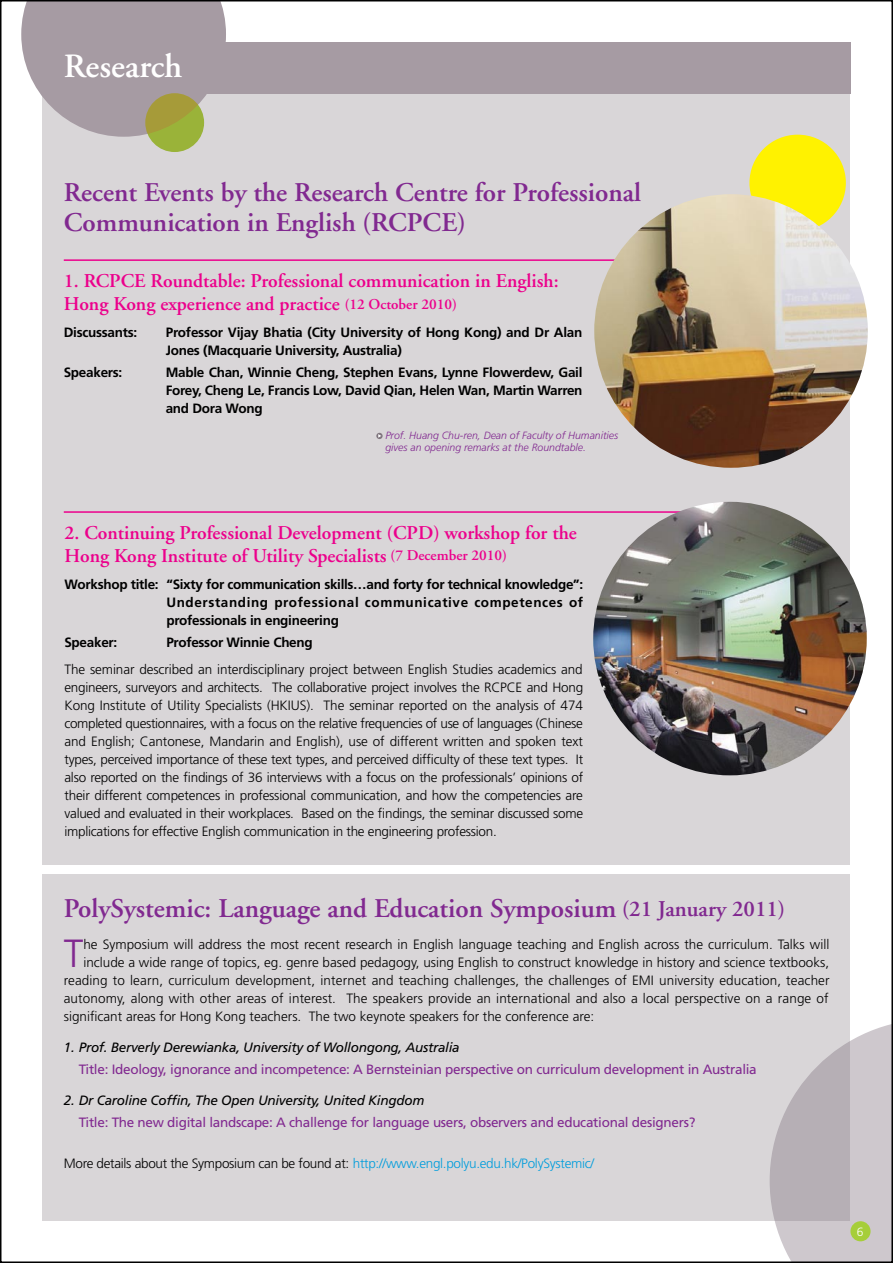
<style>
.page{position:relative;width:893px;height:1263px;background:#fff}
.page>*{position:absolute;margin:0;border:0;box-sizing:border-box;transform-origin:0 0}
.t1{font:300 39.3px "Frutiger";color:#812990}
.t2{font:600 33.9px "Adobe Garamond";color:#fff}
.t3{font:600 27px/30px "Adobe Garamond";color:#812990}
.t4{font:600 19.5px/23.4px "Adobe Garamond";color:#ec008c}
.t5{font:300 13.5px/18px "Frutiger";color:#000;text-align:justify}
.t6{font:700 13.5px/18px "Frutiger";letter-spacing:-.02em;color:#000;text-align:justify}
.t7{font:13.5px "Frutiger";letter-spacing:-.02em;color:#812990}
.t8{font:italic 13.5px "Frutiger";letter-spacing:-.02em;color:#000}
.t9{font:300 13.5px "Frutiger";letter-spacing:-.02em;color:#009ddc}
.t10{font:300 12px "Frutiger";color:#fff}
.t11{font:italic 300 10.5px/12px "Frutiger";color:#812990}
.s1{font-size:15px}
.s2{font-size:22.5px}
.s3{color:#000}
</style>
<div class="page">
<div style="left:43px;top:43px;width:807px;height:1177px;background:#d9d6d8"></div>
<svg style="left:21px;top:3px;width:205px;height:134px"></svg>
<div style="left:81px;top:43px;width:769px;height:51px;background:#a69ba3"></div>
<svg style="left:145px;top:93px;width:59px;height:59px;background:#a0a73a"></svg>
<svg style="left:376px;top:433px;width:7px;height:6px"></svg>
<hr style="left:64px;top:259px;width:577px;height:2px;background:#ec008c">
<hr style="left:64px;top:511px;width:683px;height:2px;background:#ec008c">
<img style="left:593px;top:502px;width:274px;height:273px;border-radius:50%">
<div style="left:749px;top:135px;width:97px;height:96px;background:#fff200;border-radius:50%"></div>
<img style="left:594px;top:194px;width:274px;height:274px;border-radius:50%">
<div style="left:43px;top:865px;width:807px;height:9px;background:#fff"></div>
<svg style="left:770px;top:42px;width:120px;height:1218px"></svg>
<svg style="left:0;top:0;width:1px;height:1263px"></svg>
<h2 class="t2" style="left:64px;top:47px;width:120px">Research</h2>
<h3 class="t3" style="left:64px;top:178px;width:579px">Recent Events by the Research Centre for Professional<br>Communication in English (RCPCE)</h3>
<h3 class="t4" style="left:64px;top:269px;width:496px">1. RCPCE Roundtable: Professional communication in English:<br>Hong Kong experience and practice <span class="s1">(12 October 2010)</span></h3>
<p class="t6" style="left:64px;top:324px;width:75px">Discussants:</p>
<p class="t6" style="left:166px;top:324px;width:418px">Professor Vijay Bhatia (City University of Hong Kong) and Dr Alan<br>Jones (Macquarie University, Australia)</p>
<p class="t6" style="left:64px;top:364px;width:60px">Speakers:</p>
<p class="t6" style="left:166px;top:364px;width:418px">Mable Chan, Winnie Cheng, Stephen Evans, Lynne Flowerdew, Gail Forey, Cheng Le, Francis Low, David Qian, Helen Wan, Martin Warren and Dora Wong</p>
<p class="t11" style="left:385px;top:429px;width:234px">Prof. Huang Chu-ren, Dean of Faculty of Humanities gives an opening remarks at the Roundtable.</p>
<h3 class="t4" style="left:64px;top:521px;width:514px">2. Continuing Professional Development (CPD) workshop for the<br>Hong Kong Institute of Utility Specialists <span class="s1">(7 December 2010)</span></h3>
<p class="t6" style="left:166px;top:575px;width:418px;text-indent:-102px">Workshop title: “Sixty for communication skills…and forty for technical knowledge”:<br>Understanding professional communicative competences of professionals in engineering</p>
<p class="t6" style="left:64px;top:634px;width:54px">Speaker:</p>
<p class="t6" style="left:166px;top:634px;width:148px">Professor Winnie Cheng</p>
<p class="t5" style="left:64px;top:660px;width:520px">The seminar described an interdisciplinary project between English Studies academics and engineers, surveyors and architects. The collaborative project involves the RCPCE and Hong Kong Institute of Utility Specialists (HKIUS). The seminar reported on the analysis of 474 completed questionnaires, with a focus on the relative frequencies of use of languages (Chinese and English; Cantonese, Mandarin and English), use of different written and spoken text types, perceived importance of these text types, and perceived difficulty of these text types. It also reported on the findings of 36 interviews with a focus on the professionals’ opinions of their different competences in professional communication, and how the competencies are valued and evaluated in their workplaces. Based on the findings, the seminar discussed some implications for effective English communication in the engineering profession.</p>
<h3 class="t3" style="left:64px;top:894px;width:723px">PolySystemic: Language and Education Symposium <span class="s2">(21 January 2011)</span></h3>
<h1 class="t1" style="left:64px;top:931px;width:21px">T</h1>
<p class="t5" style="left:83px;top:936px;width:747px">he Symposium will address the most recent research in English language teaching and English across the curriculum. Talks will</p>
<p class="t5" style="left:83px;top:954px;width:747px">include a wide range of topics, eg. genre based pedagogy, using English to construct knowledge in history and science textbooks,</p>
<p class="t5" style="left:64px;top:972px;width:767px">reading to learn, curriculum development, internet and teaching challenges, the challenges of EMI university education, teacher</p>
<p class="t5" style="left:64px;top:990px;width:766px">autonomy, along with other areas of interest. The speakers provide an international and also a local perspective on a range of</p>
<p class="t5" style="left:64px;top:1008px;width:532px">significant areas for Hong Kong teachers. The two keynote speakers for the conference are:</p>
<p class="t8" style="left:64px;top:1039px;width:397px">1. Prof. Berverly Derewianka, University of Wollongong, Australia</p>
<p class="t7" style="left:79px;top:1062px;width:679px">Title: Ideology, ignorance and incompetence: A Bernsteinian perspective on curriculum development in Australia</p>
<p class="t8" style="left:64px;top:1092px;width:362px">2. Dr Caroline Coffin, The Open University, United Kingdom</p>
<p class="t7" style="left:79px;top:1115px;width:618px">Title: The new digital landscape: A challenge for language users, observers and educational designers?</p>
<p class="t9" style="left:64px;top:1156px;width:532px"><span class="s3">More details about the Symposium can be found at:</span> http://www.engl.polyu.edu.hk/PolySystemic/</p>
<p class="t10" style="left:857px;top:1225px;width:8px">6</p>
</div>
